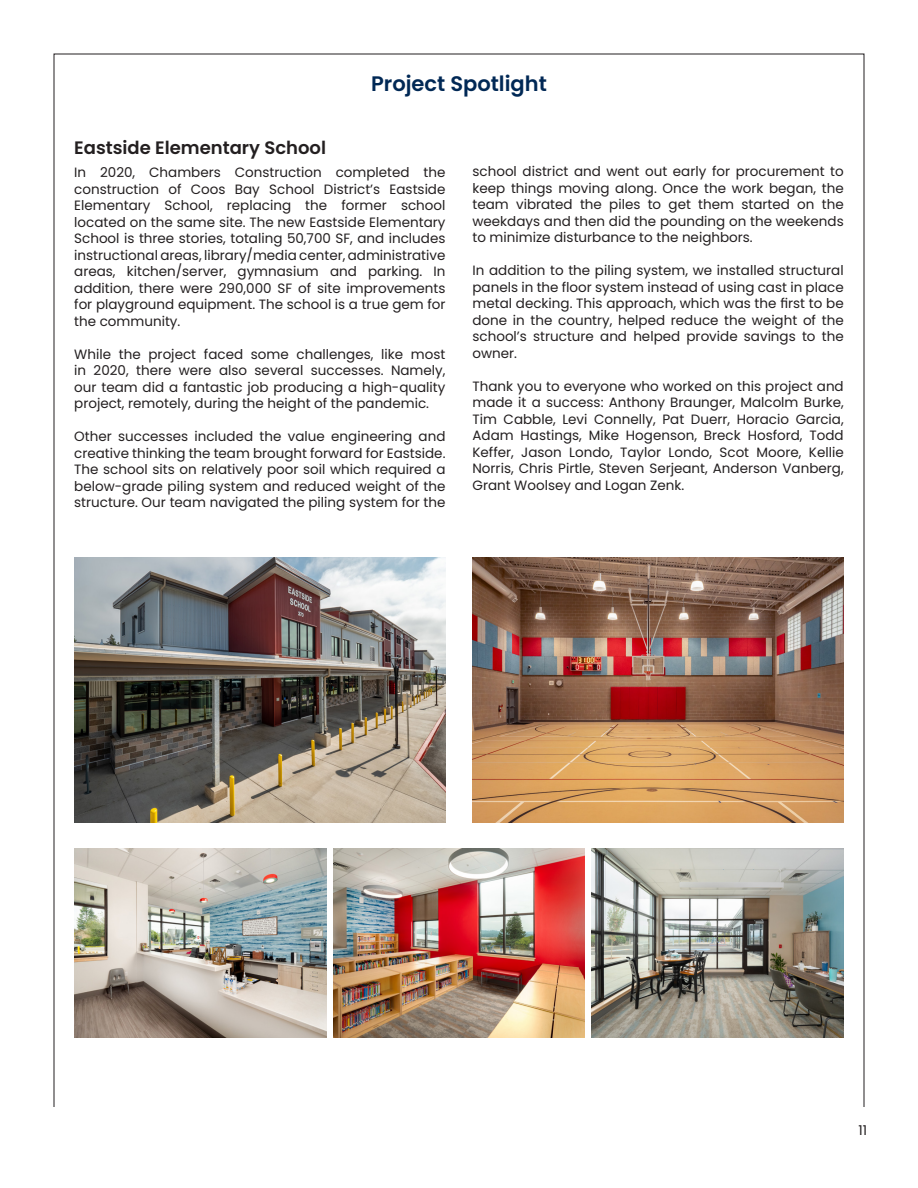
<style>
.page{position:relative;width:918px;height:1188px;background:#fff}
.page>*{position:absolute;margin:0;border:0;box-sizing:border-box;transform-origin:0 0}
.t1{font:600 21px "Poppins";color:#002855}
.t2{font:600 18px "Poppins";color:#231f20}
.t3{font:13.5px/16.5px "Poppins";color:#231f20;text-align:justify}
</style>
<div class="page">
<img style="left:74px;top:848px;width:252px;height:189px">
<img style="left:333px;top:848px;width:252px;height:189px">
<img style="left:472px;top:557px;width:372px;height:266px">
<img style="left:592px;top:848px;width:252px;height:189px">
<img style="left:74px;top:557px;width:372px;height:266px">
<p class="t1" style="left:371px;top:72px;width:177px">Project Spotlight</p>
<p class="t2" style="left:74px;top:137px;width:253px">Eastside Elementary School</p>
<p class="t3" style="left:74px;top:164px;width:373px">In 2020, Chambers Construction completed the construction of Coos Bay School District’s Eastside Elementary School, replacing the former school located on the same site. The new Eastside Elementary School is three stories, totaling 50,700 SF, and includes instructional areas, library/media center, administrative areas, kitchen/server, gymnasium and parking. In addition, there were 290,000 SF of site improvements for playground equipment. The school is a true gem for the community.</p>
<p class="t3" style="left:74px;top:346px;width:373px">While the project faced some challenges, like most in 2020, there were also several successes. Namely, our team did a fantastic job producing a high-quality project, remotely, during the height of the pandemic.</p>
<p class="t3" style="left:74px;top:428px;width:373px">Other successes included the value engineering and creative thinking the team brought forward for Eastside.<br>The school sits on relatively poor soil which required a below-grade piling system and reduced weight of the structure. Our team navigated the piling system for the</p>
<p class="t3" style="left:472px;top:163px;width:373px">school district and went out early for procurement to keep things moving along. Once the work began, the team vibrated the piles to get them started on the weekdays and then did the pounding on the weekends to minimize disturbance to the neighbors.</p>
<p class="t3" style="left:472px;top:262px;width:373px">In addition to the piling system, we installed structural panels in the floor system instead of using cast in place metal decking. This approach, which was the first to be done in the country, helped reduce the weight of the school’s structure and helped provide savings to the owner.</p>
<p class="t3" style="left:472px;top:378px;width:373px">Thank you to everyone who worked on this project and made it a success: Anthony Braunger, Malcolm Burke, Tim Cabble, Levi Connelly, Pat Duerr, Horacio Garcia, Adam Hastings, Mike Hogenson, Breck Hosford, Todd Keffer, Jason Londo, Taylor Londo, Scot Moore, Kellie Norris, Chris Pirtle, Steven Serjeant, Anderson Vanberg, Grant Woolsey and Logan Zenk.</p>
<p class="t3" style="left:858px;top:1122px;width:10px">11</p>
</div>
